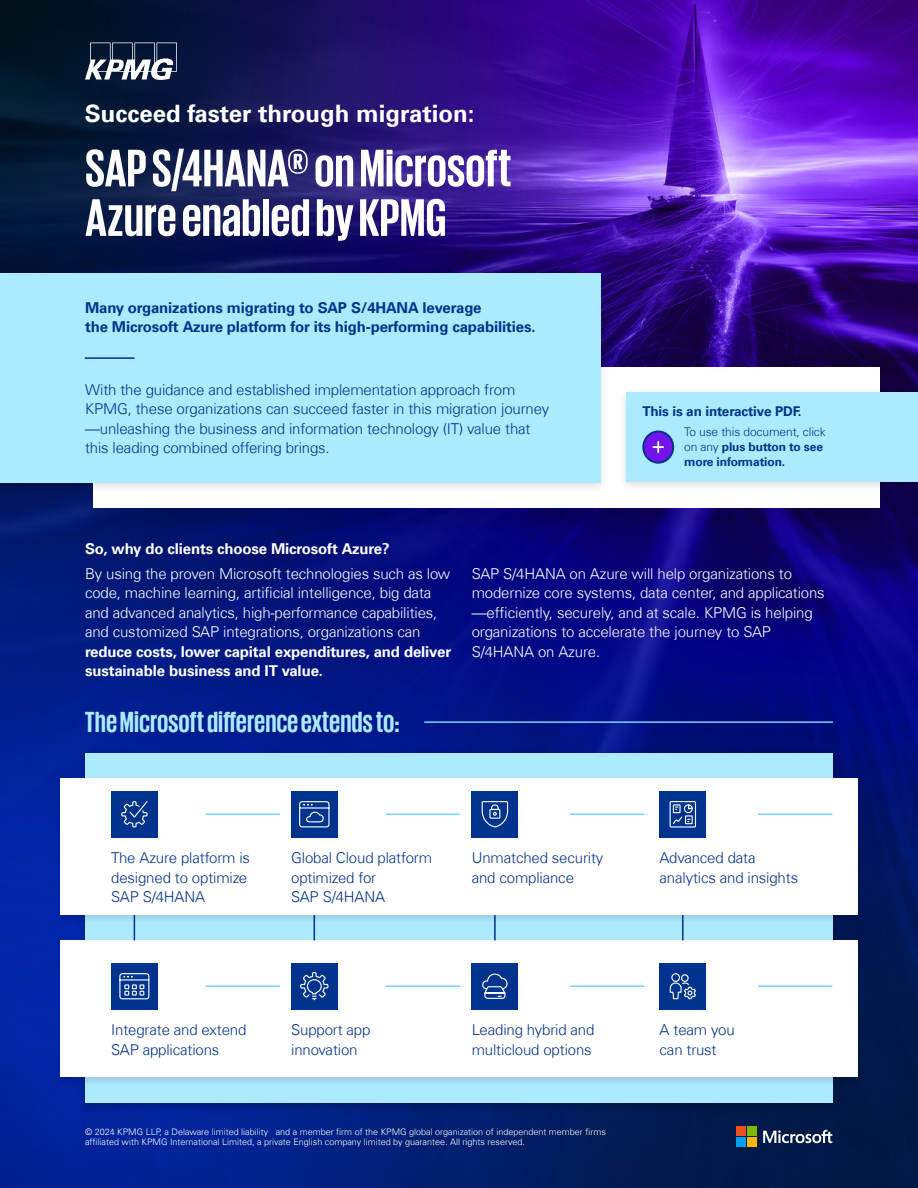
<style>
.page{position:relative;width:918px;height:1188px;background:#fff}
.page>*{position:absolute;margin:0;border:0;box-sizing:border-box;transform-origin:0 0}
.t1{font:700 54px/49.5px "KPMG";color:#fff}
.t2{font:700 30px "KPMG";color:#aceaff}
.t3{font:700 24px "Universfor KPMG";color:#fff}
.t4{font:300 15px/19.5px "Universfor KPMG";letter-spacing:-.01em;color:#00338d}
.t5{font:300 15px/19.5px "Universfor KPMG";letter-spacing:-.01em;color:#fff}
.t6{font:700 15px/19.5px "Universfor KPMG";letter-spacing:-.01em;color:#fff}
.t7{font:700 15px/19.5px "Universfor KPMG";letter-spacing:-.01em;color:#00338d}
.t8{font:700 13.5px "Universfor KPMG";letter-spacing:-.01em;color:#00338d}
.t9{font:700 12px/15px "Universfor KPMG";letter-spacing:-.01em;color:#00338d}
.t10{font:300 9px/10.8px "Universfor KPMG";color:#fff}
.s1{font-weight:300}
</style>
<div class="page">
<img style="left:0;top:0;width:918px;height:1188px">
<svg style="left:85px;top:43px;width:92px;height:37px"></svg>
<div style="left:76px;top:748px;width:765px;height:367px;background:#000;opacity:.2"></div>
<div style="left:85px;top:753px;width:748px;height:350px;background:#aceaff"></div>
<div style="left:85px;top:373px;width:803px;height:158px;background:#000;opacity:.1"></div>
<div style="left:94px;top:367px;width:786px;height:141px;background:#fff"></div>
<div style="left:0;top:266px;width:609px;height:227px;background:#000;opacity:.15"></div>
<div style="left:0;top:273px;width:601px;height:209px;background:#aceaff"></div>
<hr style="left:424px;top:721px;width:409px;height:2px;background:#76d2ff">
<div style="left:56px;top:779px;width:806px;height:144px;background:#000;opacity:.1"></div>
<div style="left:60px;top:778px;width:798px;height:137px;background:#fff"></div>
<div style="left:56px;top:941px;width:806px;height:145px;background:#000;opacity:.1"></div>
<div style="left:60px;top:940px;width:798px;height:137px;background:#fff"></div>
<div style="left:111px;top:791px;width:47px;height:46px;background:#00338d"></div>
<div style="left:291px;top:791px;width:46px;height:46px;background:#00338d"></div>
<div style="left:472px;top:791px;width:46px;height:46px;background:#00338d"></div>
<div style="left:660px;top:791px;width:46px;height:46px;background:#00338d"></div>
<div style="left:111px;top:963px;width:47px;height:46px;background:#00338d"></div>
<div style="left:291px;top:963px;width:46px;height:46px;background:#00338d"></div>
<div style="left:472px;top:963px;width:46px;height:46px;background:#00338d"></div>
<div style="left:660px;top:963px;width:46px;height:46px;background:#00338d"></div>
<hr style="left:206px;top:814px;width:74px;height:1px;background:#76d2ff">
<hr style="left:206px;top:985px;width:74px;height:2px;background:#76d2ff">
<hr style="left:386px;top:814px;width:74px;height:1px;background:#76d2ff">
<hr style="left:386px;top:985px;width:74px;height:2px;background:#76d2ff">
<hr style="left:570px;top:814px;width:74px;height:1px;background:#76d2ff">
<hr style="left:570px;top:985px;width:74px;height:2px;background:#76d2ff">
<hr style="left:758px;top:814px;width:74px;height:1px;background:#76d2ff">
<hr style="left:758px;top:985px;width:74px;height:2px;background:#76d2ff">
<svg style="left:134px;top:915px;width:1px;height:25px"></svg>
<svg style="left:314px;top:915px;width:1px;height:25px"></svg>
<hr style="left:494px;top:915px;width:2px;height:25px;background:#00338d">
<hr style="left:682px;top:915px;width:2px;height:25px;background:#00338d">
<svg style="left:669px;top:801px;width:28px;height:27px"></svg>
<svg style="left:669px;top:973px;width:27px;height:27px"></svg>
<svg style="left:482px;top:974px;width:26px;height:25px"></svg>
<svg style="left:481px;top:801px;width:28px;height:27px"></svg>
<svg style="left:299px;top:801px;width:31px;height:27px"></svg>
<svg style="left:119px;top:973px;width:31px;height:27px"></svg>
<svg style="left:300px;top:972px;width:29px;height:29px"></svg>
<svg style="left:121px;top:801px;width:27px;height:27px"></svg>
<div style="left:617px;top:386px;width:301px;height:107px;background:#000;opacity:.15"></div>
<div style="left:626px;top:393px;width:292px;height:89px;background:#aceaff"></div>
<div style="left:643px;top:431px;width:30px;height:32px;background:#7213ea;border-radius:50%"></div>
<div style="left:642px;top:431px;width:32px;height:33px;border:2px solid #00338d;border-radius:50%"></div>
<svg style="left:653px;top:442px;width:10px;height:10px"></svg>
<hr style="left:85px;top:357px;width:49px;height:2px;background:#00338d">
<svg style="left:763px;top:1130px;width:69px;height:13px"></svg>
<div style="left:737px;top:1127px;width:9px;height:9px;background:#f24f21"></div>
<div style="left:747px;top:1127px;width:10px;height:9px;background:#80ba00"></div>
<div style="left:737px;top:1137px;width:9px;height:10px;background:#00a3f0"></div>
<div style="left:747px;top:1137px;width:10px;height:10px;background:#ffba00"></div>
<h3 class="t3" style="left:85px;top:100px;width:391px">Succeed faster through migration:</h3>
<h1 class="t1" style="left:85px;top:142px;width:428px">SAP S/4HANA® on Microsoft<br>Azure enabled by KPMG</h1>
<p class="t7" style="left:85px;top:298px;width:452px">Many organizations migrating to SAP S/4HANA leverage<br>the Microsoft Azure platform for its high-performing capabilities.</p>
<p class="t4" style="left:85px;top:380px;width:466px">With the guidance and established implementation approach from KPMG, these organizations can succeed faster in this migration journey —unleashing the business and information technology (IT) value that this leading combined offering brings.</p>
<p class="t6" style="left:85px;top:539px;width:306px">So, why do clients choose Microsoft Azure?</p>
<p class="t8" style="left:642px;top:403px;width:161px">This is an interactive PDF.</p>
<p class="t9" style="left:684px;top:425px;width:143px"><span class="s1">To use this document, click on any</span> plus button to see more information.</p>
<p class="t5" style="left:85px;top:564px;width:367px">By using the proven Microsoft technologies such as low code, machine learning, artificial intelligence, big data and advanced analytics, high-performance capabilities, and customized SAP integrations, organizations can</p>
<p class="t6" style="left:85px;top:642px;width:368px">reduce costs, lower capital expenditures, and deliver sustainable business and IT value.</p>
<h2 class="t2" style="left:85px;top:707px;width:316px">The Microsoft difference extends to:</h2>
<p class="t5" style="left:472px;top:564px;width:355px">SAP S/4HANA on Azure will help organizations to modernize core systems, data center, and applications —efficiently, securely, and at scale. KPMG is helping organizations to accelerate the journey to SAP S/4HANA on Azure.</p>
<p class="t4" style="left:111px;top:848px;width:140px">The Azure platform is designed to optimize<br>SAP S/4HANA</p>
<p class="t4" style="left:291px;top:848px;width:142px">Global Cloud platform optimized for<br>SAP S/4HANA</p>
<p class="t4" style="left:472px;top:848px;width:133px">Unmatched security and compliance</p>
<p class="t4" style="left:660px;top:848px;width:140px">Advanced data analytics and insights</p>
<p class="t4" style="left:111px;top:1020px;width:137px">Integrate and extend<br>SAP applications</p>
<p class="t4" style="left:291px;top:1020px;width:81px">Support app innovation</p>
<p class="t4" style="left:472px;top:1020px;width:124px">Leading hybrid and multicloud options</p>
<p class="t4" style="left:660px;top:1020px;width:77px">A team you can trust</p>
<p class="t10" style="left:85px;top:1126px;width:522px">© 2024 KPMG LLP, a Delaware limited liability and a member firm of the KPMG global organization of independent member firms affiliated with KPMG International Limited, a private English company limited by guarantee. All rights reserved.</p>
</div>
